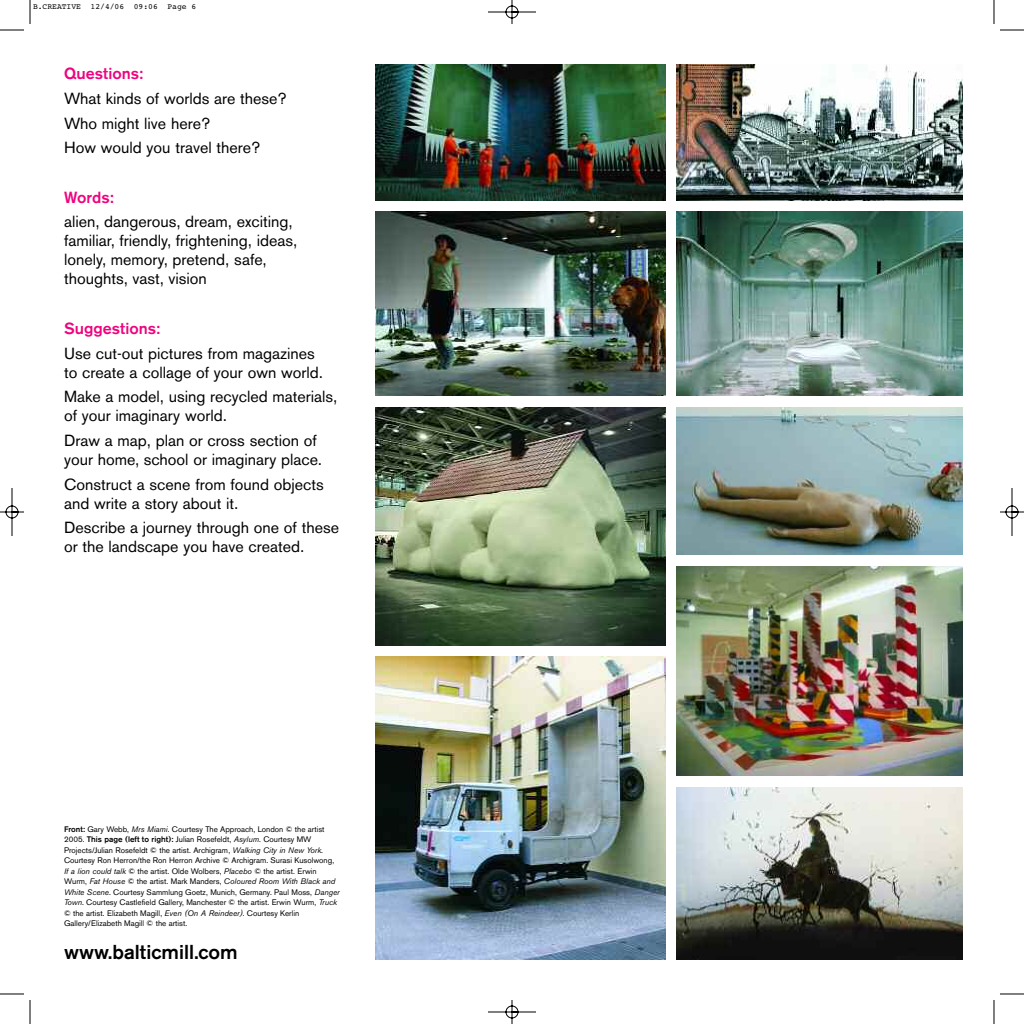
<style>
.page{position:relative;width:1024px;height:1024px;background:#fff}
.page>*{position:absolute;margin:0;border:0;box-sizing:border-box;transform-origin:0 0}
.t1{font:500 20px "Akzidenz Grotesk BQ";color:#000}
.t2{font:16px/19px "Akzidenz Grotesk BQ";color:#000}
.t3{font:500 16px "Akzidenz Grotesk BQ";color:#ef047e}
.t4{font:8px/10.5px "Akzidenz Grotesk BQ";color:#000}
.t5{font:8px "Courier";color:#000}
.s1{font-weight:500}
.s2{font-style:italic}
</style>
<div class="page">
<img style="left:0;top:0;width:1024px;height:1024px">
<p class="t5" style="left:33px;top:2px;width:165px">B.CREATIVE 12/4/06 09:06 Page 6</p>
<h2 class="t3" style="left:64px;top:65px;width:80px">Questions:</h2>
<h2 class="t2" style="left:64px;top:86px;width:224px;line-height:24.7px">What kinds of worlds are these?<br>Who might live here?<br>How would you travel there?</h2>
<h2 class="t3" style="left:64px;top:188px;width:51px">Words:</h2>
<h2 class="t2" style="left:64px;top:213px;width:234px">alien, dangerous, dream, exciting, familiar, friendly, frightening, ideas, lonely, memory, pretend, safe, thoughts, vast, vision</h2>
<h2 class="t3" style="left:64px;top:319px;width:97px">Suggestions:</h2>
<h2 class="t2" style="left:64px;top:344px;width:260px">Use cut-out pictures from magazines to create a collage of your own world.</h2>
<h2 class="t2" style="left:64px;top:387px;width:275px">Make a model, using recycled materials, of your imaginary world.</h2>
<h2 class="t2" style="left:64px;top:431px;width:259px">Draw a map, plan or cross section of your home, school or imaginary place.</h2>
<h2 class="t2" style="left:64px;top:475px;width:261px">Construct a scene from found objects and write a story about it.</h2>
<h2 class="t2" style="left:64px;top:518px;width:276px">Describe a journey through one of these or the landscape you have created.</h2>
<p class="t4" style="left:64px;top:824px;width:277px"><span class="s1">Front:</span> Gary Webb, <span class="s2">Mrs Miami</span>. Courtesy The Approach, London © the artist 2005. <span class="s1">This page (left to right):</span> Julian Rosefeldt, <span class="s2">Asylum</span>. Courtesy MW Projects/Julian Rosefeldt © the artist. Archigram, <span class="s2">Walking City in New York</span>.<br>Courtesy Ron Herron/the Ron Herron Archive © Archigram. Surasi Kusolwong, <span class="s2">If a lion could talk</span> © the artist. Olde Wolbers, <span class="s2">Placebo</span> © the artist. Erwin Wurm, <span class="s2">Fat House</span> © the artist. Mark Manders, <span class="s2">Coloured Room With Black and White Scene</span>. Courtesy Sammlung Goetz, Munich, Germany. Paul Moss, <span class="s2">Danger Town</span>. Courtesy Castlefield Gallery, Manchester © the artist. Erwin Wurm, <span class="s2">Truck </span>© the artist. Elizabeth Magill, <span class="s2">Even (On A Reindeer)</span>. Courtesy Kerlin Gallery/Elizabeth Magill © the artist.</p>
<h1 class="t1" style="left:64px;top:941px;width:175px">www.balticmill.com</h1>
</div>
